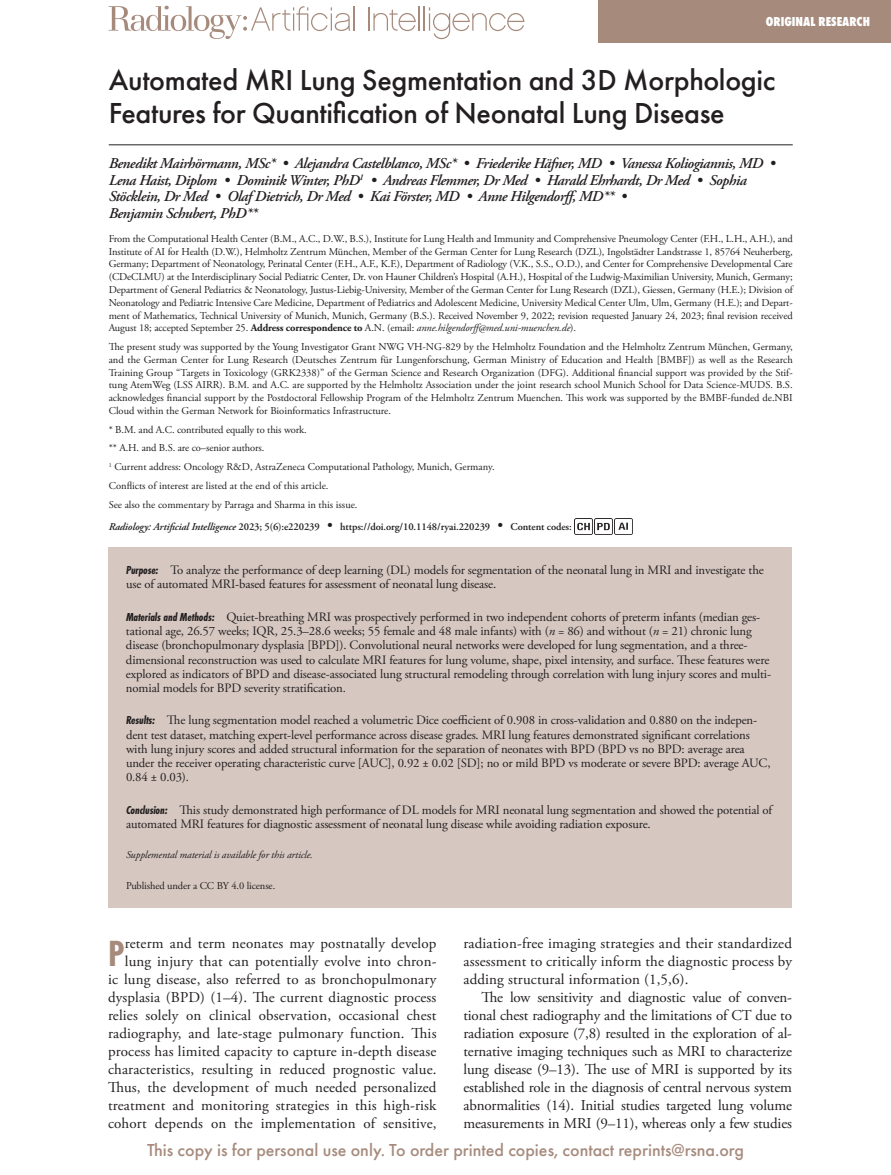
<style>
.page{position:relative;width:891px;height:1175px;background:#fff}
.page>*{position:absolute;margin:0;border:0;box-sizing:border-box;transform-origin:0 0}
.t1{font:700 37.8px "Futura PT Cond";color:#a68b7d}
.t2{font:500 30px/33px "Futura PT";letter-spacing:-.01em;color:#231f20}
.t3{font:500 18px "Futura PT";color:#a68b7d}
.t4{font:15px/18px "Adobe Garamond Pro";letter-spacing:.01em;color:#231f20;text-align:justify}
.t5{font:italic 600 15px/16.5px "Adobe Garamond Pro";letter-spacing:-.03em;color:#231f20}
.t6{font:800 13.5px "Futura PT Cond";color:#fff}
.t7{font:12.75px/14.2px "Adobe Garamond Pro";letter-spacing:-.01em;color:#231f20}
.t8{font:10.5px/12.8px "Adobe Garamond Pro";color:#231f20;text-align:justify}
.t9{font:600 10.5px "Adobe Garamond Pro";letter-spacing:-.01em;color:#231f20}
.t10{font:italic 10.5px "Adobe Garamond Pro";letter-spacing:-.01em;color:#231f20}
.s1{font-weight:700}
.s2{font-style:italic}
.s3{font-weight:400;font-size:15px}
.s4{font-family:"Futura PT Cond";font-weight:700;font-style:italic;font-size:12px}
</style>
<div class="page">
<div style="left:599px;top:0;width:292px;height:42px;background:#a68b7d"></div>
<svg style="left:369px;top:7px;width:47px;height:24px"></svg>
<hr style="left:418px;top:6px;width:2px;height:25px;background:#a68b7d">
<svg style="left:424px;top:6px;width:100px;height:33px"></svg>
<svg style="left:109px;top:6px;width:246px;height:33px"></svg>
<div style="left:108px;top:547px;width:684px;height:360px;background:#d6c8c1"></div>
<hr style="left:109px;top:144px;width:684px;height:1px;background:#231f20">
<img style="left:574px;top:518px;width:18px;height:16px">
<img style="left:594px;top:518px;width:18px;height:16px">
<img style="left:615px;top:518px;width:18px;height:16px">
<p class="t6" style="left:766px;top:14px;width:106px">ORIGINAL RESEARCH</p>
<h2 class="t2" style="left:109px;top:64px;width:668px">Automated MRI Lung Segmentation and 3D Morphologic<br>Features for Quantification of Neonatal Lung Disease</h2>
<p class="t5" style="left:109px;top:156px;width:668px">Benedikt Mairhörmann, MSc* • Alejandra Castelblanco, MSc* • Friederike Häfner, MD • Vanessa Koliogiannis, MD • Lena Haist, Diplom • Dominik Winter, PhD<sup>1</sup> • Andreas Flemmer, Dr Med • Harald Ehrhardt, Dr Med • Sophia Stöcklein, Dr Med • Olaf Dietrich, Dr Med • Kai Förster, MD • Anne Hilgendorff, MD** •<br>Benjamin Schubert, PhD**</p>
<p class="t8" style="left:109px;top:233px;width:686px">From the Computational Health Center (B.M., A.C., D.W., B.S.), Institute for Lung Health and Immunity and Comprehensive Pneumology Center (F.H., L.H., A.H.), and Institute of AI for Health (D.W.), Helmholtz Zentrum München, Member of the German Center for Lung Research (DZL), Ingolstädter Landstrasse 1, 85764 Neuherberg, Germany; Department of Neonatology, Perinatal Center (F.H., A.F., K.F.), Department of Radiology (V.K., S.S., O.D.), and Center for Comprehensive Developmental Care (CDeCLMU) at the Interdisciplinary Social Pediatric Center, Dr. von Hauner Children’s Hospital (A.H.), Hospital of the Ludwig-Maximilian University, Munich, Germany; Department of General Pediatrics &amp; Neonatology, Justus-Liebig-University, Member of the German Center for Lung Research (DZL), Giessen, Germany (H.E.); Division of Neonatology and Pediatric Intensive Care Medicine, Department of Pediatrics and Adolescent Medicine, University Medical Center Ulm, Ulm, Germany (H.E.); and Depart&shy;ment of Mathematics, Technical University of Munich, Munich, Germany (B.S.). Received November 9, 2022; revision requested January 24, 2023; final revision received August 18; accepted September 25. <span class="s1">Address correspondence to</span> A.N. (email: <span class="s2">anne.hilgendorff@med.uni-muenchen.de</span>).</p>
<p class="t8" style="left:109px;top:341px;width:686px">The present study was supported by the Young Investigator Grant NWG VH-NG-829 by the Helmholtz Foundation and the Helmholtz Zentrum München, Germany, and the German Center for Lung Research (Deutsches Zentrum für Lungenforschung, German Ministry of Education and Health [BMBF]) as well as the Research Training Group “Targets in Toxicology (GRK2338)” of the German Science and Research Organization (DFG). Additional financial support was provided by the Stif&shy;tung AtemWeg (LSS AIRR). B.M. and A.C. are supported by the Helmholtz Association under the joint research school Munich School for Data Science-MUDS. B.S. acknowledges financial support by the Postdoctoral Fellowship Program of the Helmholtz Zentrum Muenchen. This work was supported by the BMBF-funded de.NBI Cloud within the German Network for Bioinformatics Infrastructure.</p>
<p class="t8" style="left:109px;top:420px;width:387px;line-height:18.8px;text-align:left">* B.M. and A.C. contributed equally to this work.<br>** A.H. and B.S. are co–senior authors.<br><sup>1</sup> Current address: Oncology R&amp;D, AstraZeneca Computational Pathology, Munich, Germany.<br>Conflicts of interest are listed at the end of this article.<br>See also the commentary by Parraga and Sharma in this issue.</p>
<p class="t9" style="left:109px;top:521px;width:465px"><span class="s2">Radiology: Artificial Intelligence</span> 2023; 5(6):e220239 <span class="s3">•</span> https://doi.org/10.1148/ryai.220239 <span class="s3">•</span> Content codes:</p>
<p class="t7" style="left:126px;top:563px;width:639px"><span class="s4">Purpose:</span> To analyze the performance of deep learning (DL) models for segmentation of the neonatal lung in MRI and investigate the use of automated MRI-based features for assessment of neonatal lung disease.</p>
<p class="t7" style="left:126px;top:610px;width:647px"><span class="s4">Materials and Methods:</span> Quiet-breathing MRI was prospectively performed in two independent cohorts of preterm infants (median ges&shy;tational age, 26.57 weeks; IQR, 25.3–28.6 weeks; 55 female and 48 male infants) with (<span class="s2">n</span> = 86) and without (<span class="s2">n</span> = 21) chronic lung disease (bronchopulmonary dysplasia [BPD]). Convolutional neural networks were developed for lung segmentation, and a three&shy;dimensional reconstruction was used to calculate MRI features for lung volume, shape, pixel intensity, and surface. These features were explored as indicators of BPD and disease-associated lung structural remodeling through correlation with lung injury scores and multi&shy;nomial models for BPD severity stratification.</p>
<p class="t7" style="left:126px;top:713px;width:646px"><span class="s4">Results:</span> The lung segmentation model reached a volumetric Dice coefficient of 0.908 in cross-validation and 0.880 on the indepen&shy;dent test dataset, matching expert-level performance across disease grades. MRI lung features demonstrated significant correlations with lung injury scores and added structural information for the separation of neonates with BPD (BPD vs no BPD: average area under the receiver operating characteristic curve [AUC], 0.92 ± 0.02 [SD]; no or mild BPD vs moderate or severe BPD: average AUC, 0.84 ± 0.03).</p>
<p class="t7" style="left:126px;top:803px;width:648px"><span class="s4">Conclusion:</span> This study demonstrated high performance of DL models for MRI neonatal lung segmentation and showed the potential of automated MRI features for diagnostic assessment of neonatal lung disease while avoiding radiation exposure.</p>
<p class="t10" style="left:126px;top:848px;width:188px">Supplemental material is available for this article.</p>
<p class="t8" style="left:126px;top:879px;width:151px">Published under a CC BY 4.0 license.</p>
<p class="t4" style="left:108px;top:934px;width:330px;text-align:right">reterm and term neonates may postnatally develop lung injury that can potentially evolve into chron-<br>ic lung disease, also referred to as bronchopulmonary dysplasia (BPD) (1–4). The current diagnostic process relies solely on clinical observation, occasional chest radiography, and late-stage pulmonary function. This process has limited capacity to capture in-depth disease characteristics, resulting in reduced prognostic value.<br>Thus, the development of much needed personalized treatment and monitoring strategies in this high-risk cohort depends on the implementation of sensitive,</p>
<h3 class="t4" style="left:464px;top:934px;width:330px">radiation-free imaging strategies and their standardized assessment to critically inform the diagnostic process by adding structural information (1,5,6).</h3>
<h1 class="t1" style="left:108px;top:931px;width:18px">P</h1>
<p class="t4" style="left:464px;top:988px;width:330px;text-indent:18px">The low sensitivity and diagnostic value of conven&shy;tional chest radiography and the limitations of CT due to radiation exposure (7,8) resulted in the exploration of al&shy;ternative imaging techniques such as MRI to characterize lung disease (9–13). The use of MRI is supported by its established role in the diagnosis of central nervous system abnormalities (14). Initial studies targeted lung volume measurements in MRI (9–11), whereas only a few studies</p>
<h3 class="t3" style="left:147px;top:1139px;width:598px">This copy is for personal use only. To order printed copies, contact reprints@rsna.org</h3>
</div>
